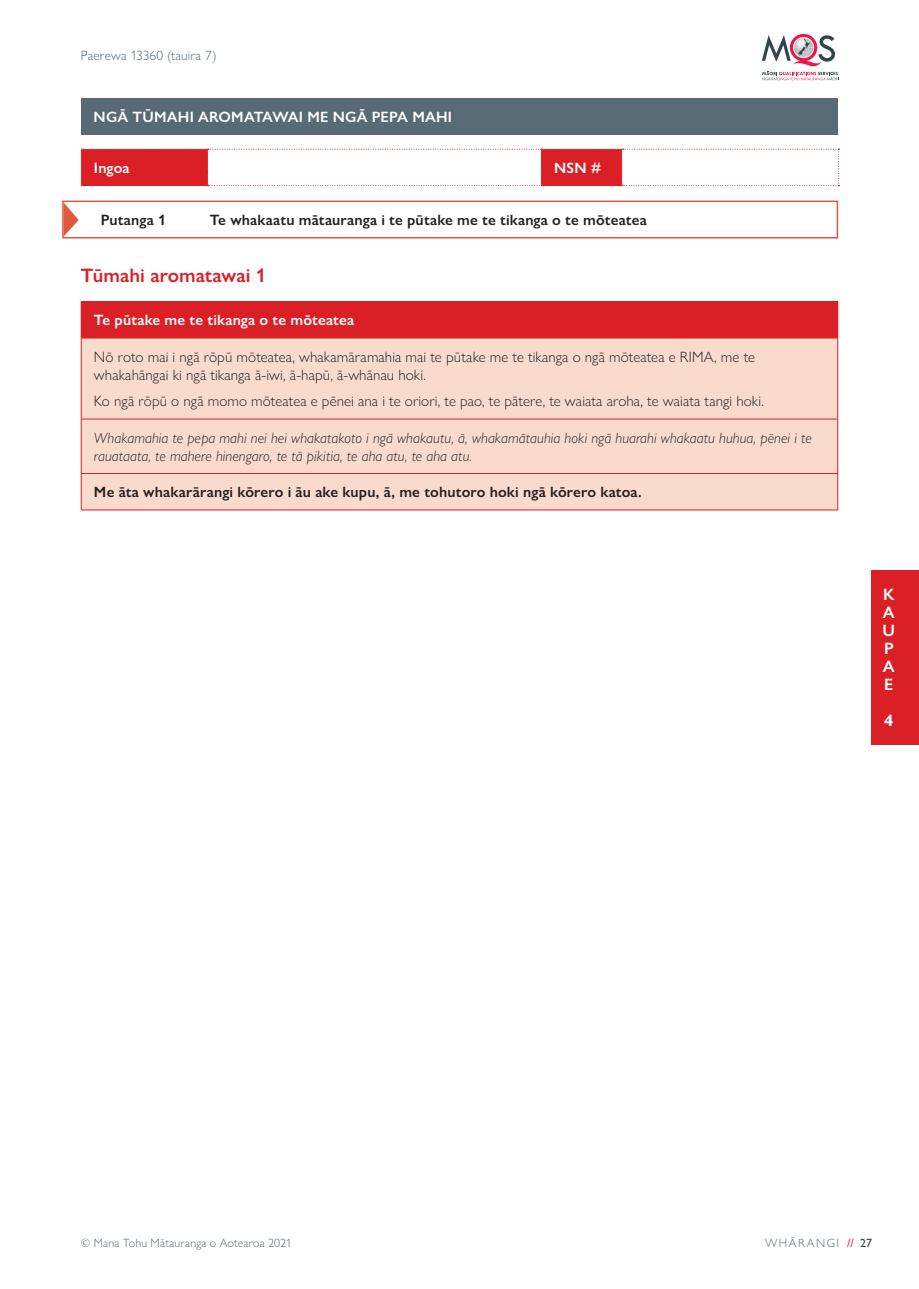
<style>
.page{position:relative;width:919px;height:1289px;background:#fff}
.page>*{position:absolute;margin:0;border:0;box-sizing:border-box;transform-origin:0 0}
.t1{font:600 19.5px "Gill Sans Nova";letter-spacing:.005em;color:#db1f26}
.t2{font:600 16.5px/18px "Gill Sans Nova";color:#fff;text-align:justify}
.t3{font:700 16.5px "Gill Sans Nova";color:#fff}
.t4{font:300 15px/18px "Gill Sans Nova";letter-spacing:.005em;color:#231f20}
.t5{font:italic 300 15px/18px "Gill Sans Nova";letter-spacing:.005em;color:#231f20}
.t6{font:600 15px "Gill Sans Nova";letter-spacing:.01em;color:#231f20}
.t7{font:600 15px "Gill Sans Nova";letter-spacing:.015em;color:#fff}
.t8{font:300 13.5px "Gill Sans Nova";letter-spacing:.01em;color:#586a73}
.t9{font:300 12px "Gill Sans Nova";letter-spacing:.015em;color:#586a73}
.t10{font:300 12px "Gill Sans Nova";letter-spacing:.125em;color:#586a73}
.s1{font-weight:500;color:#db1f26}
.s2{font-weight:500;color:#33444d}
</style>
<div class="page">
<div style="left:81px;top:301px;width:756px;height:37px;background:#db1f26"></div>
<div style="left:81px;top:338px;width:756px;height:81px;background:#f9dbcd"></div>
<div style="left:81px;top:419px;width:756px;height:54px;background:#f9dbcd"></div>
<div style="left:81px;top:98px;width:756px;height:36px;background:#586a73"></div>
<svg style="left:761px;top:34px;width:77px;height:46px"></svg>
<div style="left:871px;top:570px;width:47px;height:174px;background:#db1f26"></div>
<hr style="left:836px;top:202px;width:2px;height:35px;background:#e15840">
<hr style="left:88px;top:237px;width:109px;height:1px;background:#e15840">
<hr style="left:197px;top:237px;width:641px;height:1px;background:#e15840">
<hr style="left:62px;top:200px;width:26px;height:2px;background:#e15840">
<hr style="left:88px;top:200px;width:109px;height:2px;background:#e15840">
<hr style="left:197px;top:200px;width:641px;height:2px;background:#e15840">
<svg style="left:81px;top:149px;width:758px;height:37px"></svg>
<div style="left:81px;top:473px;width:756px;height:37px;background:#f9dbcd"></div>
<hr style="left:81px;top:301px;width:757px;height:1px;background:#db1f26">
<hr style="left:837px;top:302px;width:1px;height:35px;background:#db1f26">
<hr style="left:81px;top:337px;width:757px;height:1px;background:#db1f26">
<hr style="left:81px;top:338px;width:1px;height:80px;background:#db1f26">
<hr style="left:837px;top:338px;width:1px;height:80px;background:#db1f26">
<hr style="left:81px;top:418px;width:757px;height:1px;background:#db1f26">
<hr style="left:81px;top:419px;width:1px;height:54px;background:#db1f26">
<hr style="left:837px;top:419px;width:1px;height:54px;background:#db1f26">
<hr style="left:81px;top:473px;width:757px;height:1px;background:#db1f26">
<hr style="left:81px;top:474px;width:1px;height:35px;background:#db1f26">
<hr style="left:837px;top:474px;width:1px;height:35px;background:#db1f26">
<hr style="left:81px;top:509px;width:757px;height:1px;background:#db1f26">
<svg style="left:62px;top:202px;width:26px;height:36px"></svg>
<p class="t8" style="left:81px;top:47px;width:137px">Paerewa 13360 (tauira 7)</p>
<p class="t7" style="left:94px;top:107px;width:360px">NGĀ TŪMAHI AROMATAWAI ME NGĀ PEPA MAHI</p>
<p class="t7" style="left:94px;top:158px;width:37px">Ingoa</p>
<p class="t7" style="left:554px;top:158px;width:48px">NSN #</p>
<p class="t6" style="left:101px;top:211px;width:67px">Putanga 1</p>
<p class="t6" style="left:210px;top:211px;width:438px">Te whakaatu mātauranga i te pūtake me te tikanga o te mōteatea</p>
<h1 class="t1" style="left:81px;top:264px;width:187px">Tūmahi aromatawai 1</h1>
<p class="t7" style="left:94px;top:311px;width:262px">Te pūtake me te tikanga o te mōteatea</p>
<p class="t4" style="left:94px;top:347px;width:662px">Nō roto mai i ngā rōpū mōteatea, whakamāramahia mai te pūtake me te tikanga o ngā mōteatea e RIMA, me te whakahāngai ki ngā tikanga ā-iwi, ā-hapū, ā-whānau hoki.</p>
<p class="t4" style="left:94px;top:392px;width:671px">Ko ngā rōpū o ngā momo mōteatea e pēnei ana i te oriori, te pao, te pātere, te waiata aroha, te waiata tangi hoki.</p>
<p class="t5" style="left:94px;top:428px;width:719px">Whakamahia te pepa mahi nei hei whakatakoto i ngā whakautu, ā, whakamātauhia hoki ngā huarahi whakaatu huhua, pēnei i te rauataata, te mahere hinengaro, te tā pikitia, te aha atu, te aha atu.</p>
<p class="t6" style="left:94px;top:483px;width:549px">Me āta whakarārangi kōrero i āu ake kupu, ā, me tohutoro hoki ngā kōrero katoa.</p>
<p class="t2" style="left:882px;top:585px;width:14px">K A U P A E</p>
<p class="t3" style="left:884px;top:710px;width:11px">4</p>
<p class="t9" style="left:81px;top:1235px;width:213px">© Mana Tohu Mātauranga o Aotearoa 2021</p>
<p class="t10" style="left:765px;top:1235px;width:109px">WHĀRANGI <span class="s1">//</span> <span class="s2">27</span></p>
</div>
